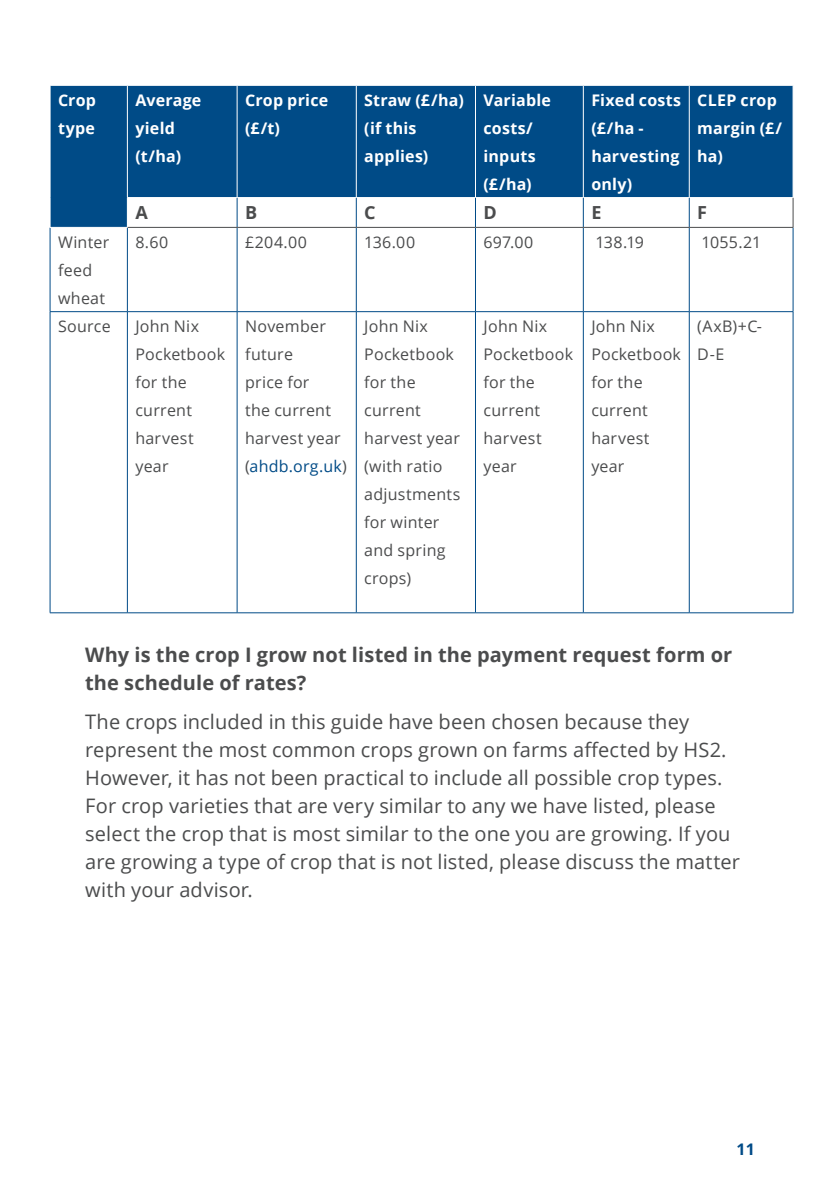
<style>
.page{position:relative;width:840px;height:1191px;background:#fff}
.page>*{position:absolute;margin:0;border:0;box-sizing:border-box;transform-origin:0 0}
.Body_copy{font:20px/28px "Open Sans";letter-spacing:.005em;color:#4b4c4d}
.Heading_3{font:700 20px/28px "Open Sans";letter-spacing:.005em;color:#4b4c4d}
.Body_copy-2{font:700 18px "Open Sans";color:#4b4c4d}
.Body_copy-3{font:16px/28px "Open Sans";letter-spacing:.015em;color:#4b4c4d}
.Body_copy-4{font:700 16px/28px "Open Sans";letter-spacing:.015em;color:#fff}
.t1{font:700 16px "Open Sans";color:#004b87}
.s1{color:#004b87}
</style>
<div class="page">
<div style="left:51px;top:86px;width:741px;height:141px;background:#004b87"></div>
<hr style="left:50px;top:228px;width:1px;height:83px;background:#004b87">
<hr style="left:127px;top:228px;width:1px;height:83px;background:#004b87">
<hr style="left:237px;top:228px;width:1px;height:83px;background:#004b87">
<hr style="left:356px;top:228px;width:1px;height:83px;background:#004b87">
<hr style="left:475px;top:228px;width:1px;height:83px;background:#004b87">
<hr style="left:582px;top:228px;width:1px;height:83px;background:#004b87">
<hr style="left:688px;top:228px;width:1px;height:83px;background:#004b87">
<hr style="left:792px;top:228px;width:1px;height:83px;background:#004b87">
<hr style="left:50px;top:311px;width:77px;height:1px;background:#004b87">
<hr style="left:50px;top:312px;width:1px;height:300px;background:#004b87">
<hr style="left:127px;top:311px;width:110px;height:1px;background:#004b87">
<hr style="left:127px;top:312px;width:1px;height:300px;background:#004b87">
<hr style="left:237px;top:311px;width:119px;height:1px;background:#004b87">
<hr style="left:237px;top:312px;width:1px;height:300px;background:#004b87">
<hr style="left:356px;top:311px;width:119px;height:1px;background:#004b87">
<hr style="left:356px;top:312px;width:1px;height:300px;background:#004b87">
<hr style="left:475px;top:311px;width:108px;height:1px;background:#004b87">
<hr style="left:475px;top:312px;width:1px;height:300px;background:#004b87">
<hr style="left:583px;top:311px;width:106px;height:1px;background:#004b87">
<hr style="left:582px;top:312px;width:1px;height:300px;background:#004b87">
<hr style="left:689px;top:311px;width:103px;height:1px;background:#004b87">
<hr style="left:688px;top:312px;width:1px;height:300px;background:#004b87">
<hr style="left:792px;top:312px;width:1px;height:300px;background:#004b87">
<hr style="left:50px;top:612px;width:77px;height:1px;background:#004b87">
<hr style="left:127px;top:612px;width:110px;height:1px;background:#004b87">
<hr style="left:237px;top:612px;width:119px;height:1px;background:#004b87">
<hr style="left:356px;top:612px;width:119px;height:1px;background:#004b87">
<hr style="left:475px;top:612px;width:108px;height:1px;background:#004b87">
<hr style="left:583px;top:612px;width:106px;height:1px;background:#004b87">
<hr style="left:689px;top:612px;width:103px;height:1px;background:#004b87">
<hr style="left:127px;top:197px;width:110px;height:1px;background:#fff">
<hr style="left:237px;top:197px;width:119px;height:1px;background:#fff">
<hr style="left:356px;top:197px;width:119px;height:1px;background:#fff">
<hr style="left:475px;top:197px;width:108px;height:1px;background:#fff">
<hr style="left:583px;top:197px;width:106px;height:1px;background:#fff">
<hr style="left:689px;top:197px;width:103px;height:1px;background:#fff">
<svg style="left:50px;top:198px;width:1px;height:29px"></svg>
<hr style="left:127px;top:86px;width:1px;height:111px;background:#fff">
<hr style="left:237px;top:86px;width:1px;height:111px;background:#fff">
<hr style="left:356px;top:86px;width:1px;height:111px;background:#fff">
<hr style="left:475px;top:86px;width:1px;height:111px;background:#fff">
<hr style="left:582px;top:86px;width:1px;height:111px;background:#fff">
<hr style="left:688px;top:86px;width:1px;height:111px;background:#fff">
<svg style="left:127px;top:198px;width:666px;height:29px"></svg>
<hr style="left:127px;top:227px;width:110px;height:1px;background:#4b4c4d">
<hr style="left:237px;top:227px;width:119px;height:1px;background:#4b4c4d">
<hr style="left:356px;top:227px;width:119px;height:1px;background:#4b4c4d">
<hr style="left:475px;top:227px;width:108px;height:1px;background:#4b4c4d">
<hr style="left:583px;top:227px;width:106px;height:1px;background:#4b4c4d">
<hr style="left:689px;top:227px;width:103px;height:1px;background:#4b4c4d">
<p class="Body_copy-4" style="left:58px;top:85px;width:39px">Crop type</p>
<p class="Body_copy-4" style="left:135px;top:85px;width:67px">Average yield (t/ha)</p>
<p class="Body_copy-4" style="left:245px;top:85px;width:85px">Crop price (£/t)</p>
<p class="Body_copy-4" style="left:364px;top:85px;width:101px">Straw (£/ha) (if this applies)</p>
<p class="Body_copy-4" style="left:483px;top:85px;width:69px">Variable costs/ inputs (£/ha)</p>
<p class="Body_copy-4" style="left:591px;top:85px;width:91px">Fixed costs (£/ha - harvesting only)</p>
<p class="Body_copy-4" style="left:697px;top:85px;width:86px">CLEP crop margin (£/ ha)</p>
<p class="Body_copy-2" style="left:135px;top:200px;width:14px">A</p>
<p class="Body_copy-2" style="left:245px;top:200px;width:14px">B</p>
<p class="Body_copy-2" style="left:364px;top:200px;width:13px">C</p>
<p class="Body_copy-2" style="left:483px;top:200px;width:15px">D</p>
<p class="Body_copy-2" style="left:591px;top:200px;width:12px">E</p>
<p class="Body_copy-2" style="left:697px;top:200px;width:11px">F</p>
<p class="Body_copy-3" style="left:58px;top:227px;width:53px">Winter feed wheat</p>
<p class="Body_copy-3" style="left:135px;top:227px;width:34px">8.60</p>
<p class="Body_copy-3" style="left:245px;top:227px;width:63px">£204.00</p>
<p class="Body_copy-3" style="left:364px;top:227px;width:52px">136.00</p>
<p class="Body_copy-3" style="left:483px;top:227px;width:51px">697.00</p>
<p class="Body_copy-3" style="left:595px;top:227px;width:50px">138.19</p>
<p class="Body_copy-3" style="left:701px;top:227px;width:61px">1055.21</p>
<p class="Body_copy-3" style="left:58px;top:312px;width:54px">Source</p>
<p class="Body_copy-3" style="left:135px;top:312px;width:91px">John Nix<br>Pocketbook for the current harvest year</p>
<p class="Body_copy-3" style="left:245px;top:312px;width:103px">November future<br>price for<br>the current harvest year (<span class="s1">ahdb.org.uk</span>)</p>
<p class="Body_copy-3" style="left:364px;top:312px;width:98px">John Nix<br>Pocketbook for the current harvest year (with ratio adjustments for winter and spring crops)</p>
<p class="Body_copy-3" style="left:483px;top:312px;width:91px">John Nix<br>Pocketbook for the current harvest year</p>
<p class="Body_copy-3" style="left:591px;top:312px;width:91px">John Nix<br>Pocketbook for the current harvest year</p>
<p class="Body_copy-3" style="left:697px;top:312px;width:66px">(AxB)+C-<br>D-E</p>
<h4 class="Heading_3" style="left:85px;top:640px;width:648px">Why is the crop I grow not listed in the payment request form or the schedule of rates?</h4>
<p class="Body_copy" style="left:85px;top:707px;width:656px">The crops included in this guide have been chosen because they represent the most common crops grown on farms affected by HS2.<br>However, it has not been practical to include all possible crop types.<br>For crop varieties that are very similar to any we have listed, please select the crop that is most similar to the one you are growing. If you are growing a type of crop that is not listed, please discuss the matter with your advisor.</p>
<p class="t1" style="left:736px;top:1137px;width:20px">11</p>
</div>
